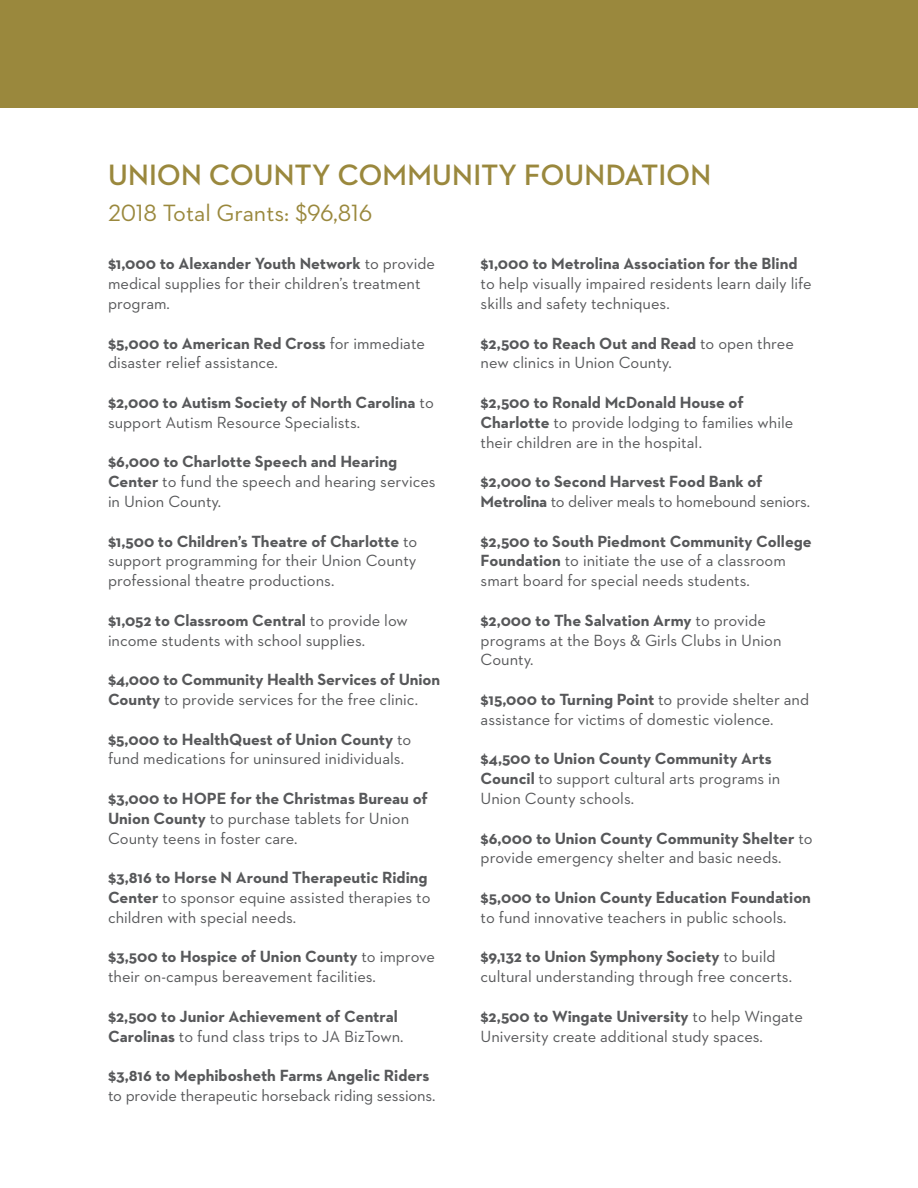
<style>
.page{position:relative;width:918px;height:1188px;background:#fff}
.page>*{position:absolute;margin:0;border:0;box-sizing:border-box;transform-origin:0 0}
.t1{font:700 30px "Neutraface 2 Display";letter-spacing:.01em;color:#9a883d}
.t2{font:24px "Neutraface 2 Text";color:#9a883d}
.t3{font:16.5px/19.8px "Neutraface 2 Text";color:#57585a}
.t4{font:700 16.5px/19.8px "Neutraface 2 Text";letter-spacing:-.005em;color:#57585a}
.s1{font-weight:700}
.s2{font-weight:400}
</style>
<div class="page">
<div style="left:0;top:0;width:918px;height:108px;background:#9a883d"></div>
<p class="t1" style="left:108px;top:158px;width:605px">UNION COUNTY COMMUNITY FOUNDATION</p>
<p class="t2" style="left:108px;top:198px;width:266px">2018 Total Grants: $96,816</p>
<p class="t3" style="left:108px;top:254px;width:329px"><span class="s1">$1,000 to Alexander Youth Network</span> to provide medical supplies for their children’s treatment program.</p>
<p class="t3" style="left:108px;top:333px;width:319px"><span class="s1">$5,000 to American Red Cross</span> for immediate disaster relief assistance.</p>
<p class="t4" style="left:108px;top:392px;width:327px">$2,000 to Autism Society of North Carolina <span class="s2">to support Autism Resource Specialists.</span></p>
<p class="t3" style="left:108px;top:452px;width:329px"><span class="s1">$6,000 to Charlotte Speech and Hearing<br>Center</span> to fund the speech and hearing services in Union County.</p>
<p class="t3" style="left:108px;top:531px;width:311px;text-align:justify"><span class="s1">$1,500 to Children’s Theatre of Charlotte</span> to support programming for their Union County professional theatre productions.</p>
<p class="t3" style="left:108px;top:610px;width:301px"><span class="s1">$1,052 to Classroom Central</span> to provide low income students with school supplies.</p>
<p class="t4" style="left:108px;top:670px;width:334px">$4,000 to Community Health Services of Union<br>County <span class="s2">to provide services for the free clinic.</span></p>
<p class="t3" style="left:108px;top:729px;width:305px"><span class="s1">$5,000 to HealthQuest of Union County</span> to fund medications for uninsured inidividuals.</p>
<p class="t3" style="left:108px;top:788px;width:321px"><span class="s1">$3,000 to HOPE for the Christmas Bureau of<br>Union County</span> to purchase tablets for Union<br>County teens in foster care.</p>
<p class="t3" style="left:108px;top:867px;width:324px"><span class="s1">$3,816 to Horse N Around Therapeutic Riding<br>Center</span> to sponsor equine assisted therapies to children with special needs.</p>
<p class="t3" style="left:108px;top:947px;width:329px"><span class="s1">$3,500 to Hospice of Union County</span> to improve their on-campus bereavement facilities.</p>
<p class="t4" style="left:108px;top:1006px;width:297px">$2,500 to Junior Achievement of Central<br>Carolinas <span class="s2">to fund class trips to JA BizTown.</span></p>
<p class="t3" style="left:108px;top:1065px;width:329px"><span class="s1">$3,816 to Mephibosheth Farms Angelic Riders </span>to provide therapeutic horseback riding sessions.</p>
<p class="t3" style="left:481px;top:254px;width:333px"><span class="s1">$1,000 to Metrolina Association for the Blind </span>to help visually impaired residents learn daily life skills and safety techniques.</p>
<p class="t3" style="left:481px;top:333px;width:315px"><span class="s1">$2,500 to Reach Out and Read</span> to open three new clinics in Union County.</p>
<p class="t3" style="left:481px;top:392px;width:314px"><span class="s1">$2,500 to Ronald McDonald House of<br>Charlotte</span> to provide lodging to families while their children are in the hospital.</p>
<p class="t4" style="left:481px;top:472px;width:331px">$2,000 to Second Harvest Food Bank of<br>Metrolina <span class="s2">to deliver meals to homebound seniors.</span></p>
<p class="t3" style="left:481px;top:531px;width:333px"><span class="s1">$2,500 to South Piedmont Community College<br>Foundation</span> to initiate the use of a classroom smart board for special needs students.</p>
<p class="t3" style="left:481px;top:610px;width:302px"><span class="s1">$2,000 to The Salvation Army</span> to provide programs at the Boys &amp; Girls Clubs in Union<br>County.</p>
<p class="t3" style="left:481px;top:689px;width:330px"><span class="s1">$15,000 to Turning Point</span> to provide shelter and assistance for victims of domestic violence.</p>
<p class="t3" style="left:481px;top:749px;width:301px"><span class="s1">$4,500 to Union County Community Arts<br>Council</span> to support cultural arts programs in<br>Union County schools.</p>
<p class="t3" style="left:481px;top:828px;width:334px"><span class="s1">$6,000 to Union County Community Shelter</span> to provide emergency shelter and basic needs.</p>
<p class="t3" style="left:481px;top:887px;width:332px"><span class="s1">$5,000 to Union County Education Foundation </span>to fund innovative teachers in public schools.</p>
<p class="t3" style="left:481px;top:947px;width:313px"><span class="s1">$9,132 to Union Symphony Society</span> to build cultural understanding through free concerts.</p>
<p class="t3" style="left:481px;top:1006px;width:324px"><span class="s1">$2,500 to Wingate University</span> to help Wingate<br>University create additional study spaces.</p>
</div>
